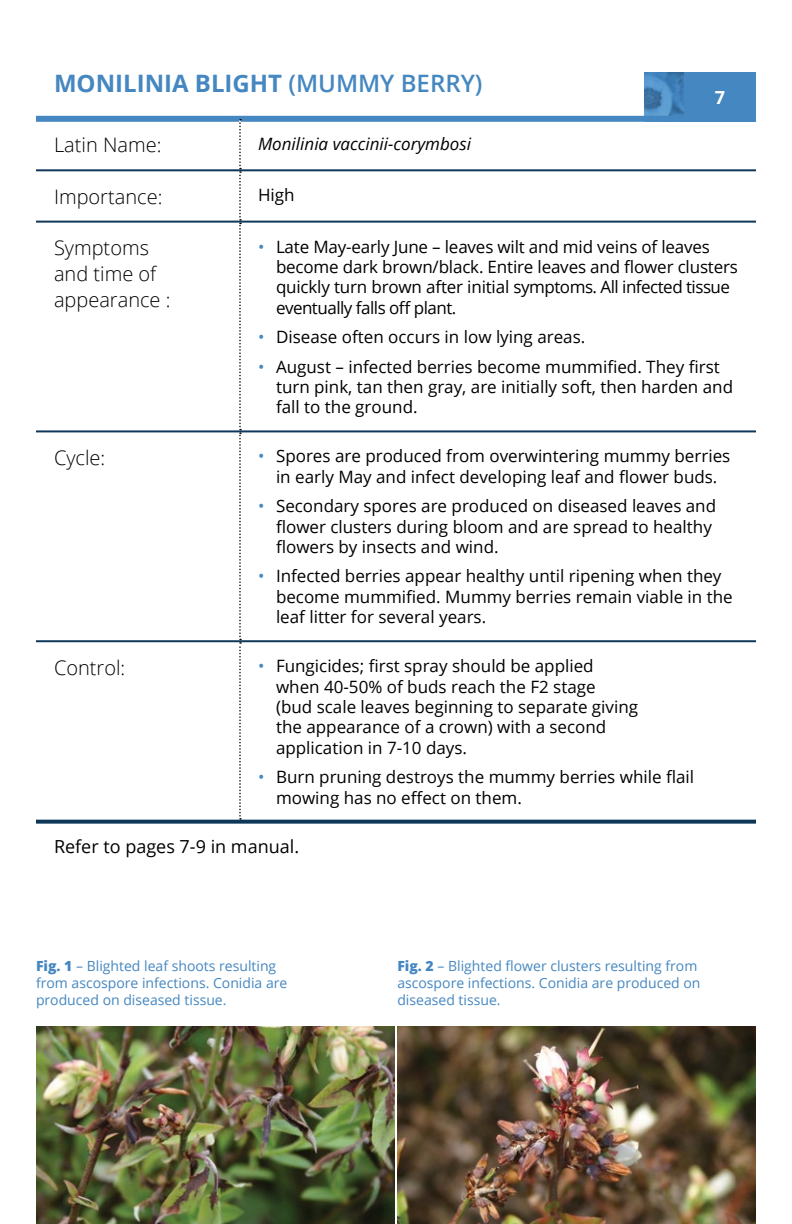
<style>
.page{position:relative;width:792px;height:1224px;background:#fff}
.page>*{position:absolute;margin:0;border:0;box-sizing:border-box;transform-origin:0 0}
.t1{font:700 24px "Open Sans";color:#4587c0}
.t2{font:300 20px/26px "Open Sans";color:#000}
.t3{font:18px "Open Sans";color:#000}
.t4{font:700 18px "Open Sans";color:#fff}
.t5{font:17px/20.4px "Open Sans";color:#000}
.t6{font:italic 17px "Open Sans";color:#000}
.t7{font:14px/16.8px "Open Sans";color:#4587c0}
.s1{font-weight:600}
.s2{color:#4587c0}
.s3{font-weight:800}
</style>
<div class="page">
<div style="left:684px;top:72px;width:72px;height:50px;background:#4587c0"></div>
<img style="left:644px;top:72px;width:40px;height:44px">
<div style="left:36px;top:116px;width:720px;height:6px;background:#4587c0"></div>
<svg style="left:239px;top:119px;width:2px;height:701px"></svg>
<hr style="left:36px;top:169px;width:204px;height:2px;background:#0f375a">
<hr style="left:240px;top:169px;width:516px;height:2px;background:#0f375a">
<hr style="left:36px;top:221px;width:204px;height:2px;background:#0f375a">
<hr style="left:240px;top:221px;width:516px;height:2px;background:#0f375a">
<hr style="left:36px;top:430px;width:204px;height:2px;background:#0f375a">
<hr style="left:240px;top:430px;width:516px;height:2px;background:#0f375a">
<hr style="left:36px;top:640px;width:204px;height:2px;background:#0f375a">
<hr style="left:240px;top:640px;width:516px;height:2px;background:#0f375a">
<svg style="left:36px;top:820px;width:204px;height:4px"></svg>
<svg style="left:240px;top:820px;width:516px;height:4px;background:#244868"></svg>
<img style="left:36px;top:1026px;width:359px;height:198px">
<img style="left:397px;top:1026px;width:359px;height:198px">
<h1 class="t1" style="left:54px;top:66px;width:430px">MONILINIA BLIGHT <span class="s1">(MUMMY BERRY)</span></h1>
<p class="t4" style="left:715px;top:85px;width:12px">7</p>
<p class="t2" style="left:54px;top:132px;width:109px">Latin Name:</p>
<p class="t6" style="left:258px;top:132px;width:215px">Monilinia vaccinii-corymbosi</p>
<p class="t2" style="left:54px;top:183px;width:110px">Importance:</p>
<p class="t5" style="left:258px;top:185px;width:38px">High</p>
<p class="t2" style="left:54px;top:234px;width:118px">Symptoms and time of appearance :</p>
<p class="t5" style="left:276px;top:236px;width:464px;text-indent:-18px"><span class="s2">•</span> Late May-early June – leaves wilt and mid veins of leaves become dark brown/black. Entire leaves and flower clusters quickly turn brown after initial symptoms. All infected tissue eventually falls off plant.</p>
<p class="t5" style="left:258px;top:326px;width:329px"><span class="s2">•</span> Disease often occurs in low lying areas.</p>
<p class="t5" style="left:276px;top:356px;width:459px;text-indent:-18px"><span class="s2">•</span> August – infected berries become mummified. They first turn pink, tan then gray, are initially soft, then harden and fall to the ground.</p>
<p class="t2" style="left:54px;top:444px;width:53px">Cycle:</p>
<p class="t5" style="left:258px;top:446px;width:474px;text-align:center"><span class="s2">•</span> Spores are produced from overwintering mummy berries in early May and infect developing leaf and flower buds.</p>
<p class="t5" style="left:276px;top:495px;width:442px;text-indent:-18px"><span class="s2">•</span> Secondary spores are produced on diseased leaves and flower clusters during bloom and are spread to healthy flowers by insects and wind.</p>
<p class="t5" style="left:276px;top:566px;width:458px;text-indent:-18px"><span class="s2">•</span> Infected berries appear healthy until ripening when they become mummified. Mummy berries remain viable in the leaf litter for several years.</p>
<p class="t2" style="left:54px;top:654px;width:73px">Control:</p>
<p class="t5" style="left:276px;top:655px;width:364px;text-indent:-18px"><span class="s2">•</span> Fungicides; first spray should be applied when 40-50% of buds reach the F2 stage<br>(bud scale leaves beginning to separate giving the appearance of a crown) with a second application in 7-10 days.</p>
<p class="t5" style="left:276px;top:766px;width:420px;text-indent:-18px"><span class="s2">•</span> Burn pruning destroys the mummy berries while flail mowing has no effect on them.</p>
<p class="t3" style="left:54px;top:835px;width:247px">Refer to pages 7-9 in manual.</p>
<p class="t7" style="left:36px;top:957px;width:253px"><span class="s3">Fig. 1</span> – Blighted leaf shoots resulting from ascospore infections. Conidia are produced on diseased tissue.</p>
<p class="t7" style="left:397px;top:957px;width:305px"><span class="s3">Fig. 2</span> – Blighted flower clusters resulting from ascospore infections. Conidia are produced on diseased tissue.</p>
</div>
